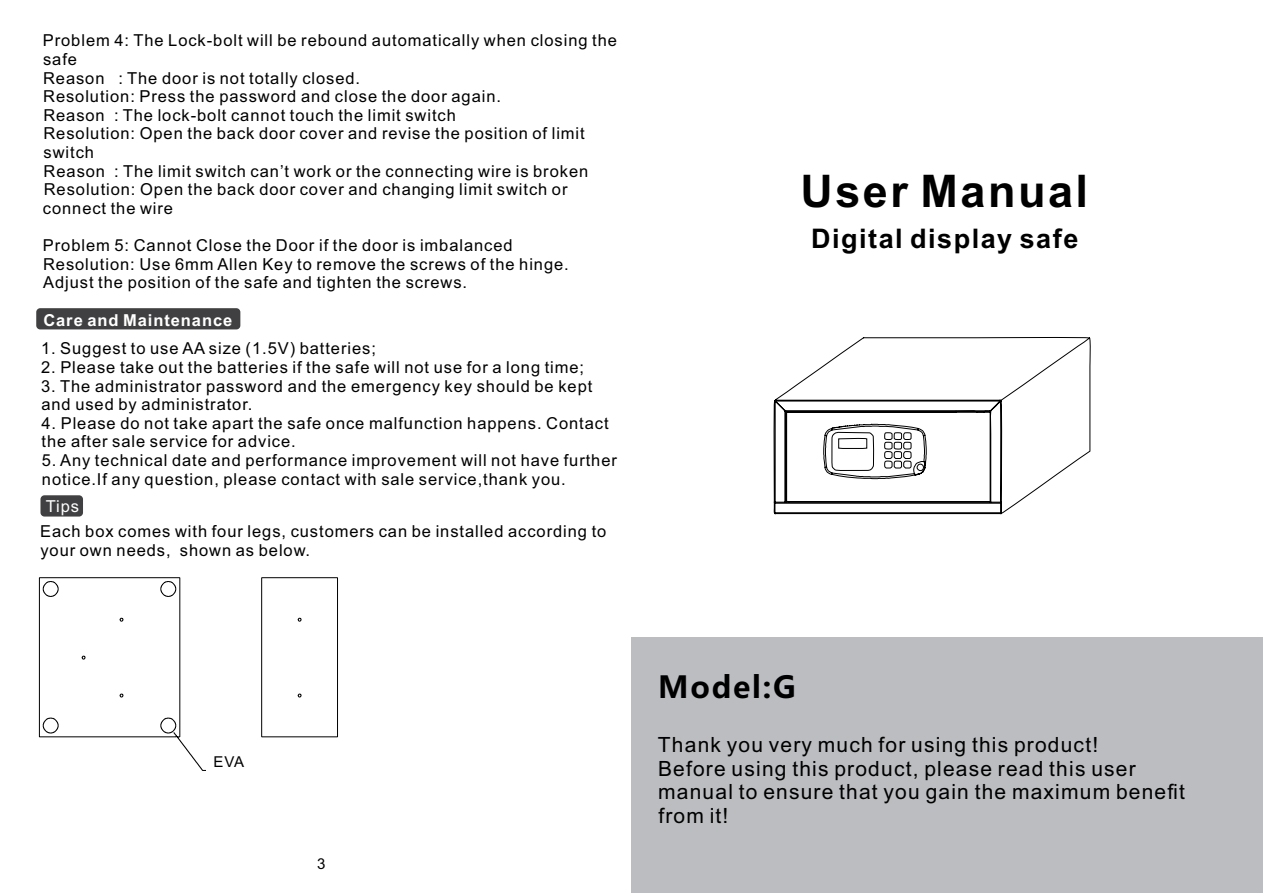
<style>
.page{position:relative;width:1263px;height:893px;background:#fff}
.page>*{position:absolute;margin:0;border:0;box-sizing:border-box;transform-origin:0 0}
.t1{font:700 45px "Arial";letter-spacing:.055em;color:#000}
.t2{font:700 30px "Microsoft Ya Hei";letter-spacing:.06em;color:#000}
.t3{font:700 27px "Arial";letter-spacing:.055em;color:#000}
.t4{font:21px/23.4px "Arial";letter-spacing:.055em;color:#000}
.t5{font:16.5px/18.6px "Arial";letter-spacing:.055em;color:#000}
.t6{font:700 16.5px "Arial";letter-spacing:.055em;color:#fff}
.t7{font:16.5px "Arial";color:#fff}
.t8{font:15px "Arial";color:#000}
</style>
<div class="page">
<div style="left:36px;top:308px;width:204px;height:21px;background:#404042;border-radius:4px"></div>
<div style="left:632px;top:638px;width:631px;height:255px;background:#bbbdc0"></div>
<svg style="left:773px;top:337px;width:318px;height:178px"></svg>
<div style="left:40px;top:495px;width:43px;height:22px;background:#404042;border-radius:4px"></div>
<svg style="left:261px;top:577px;width:77px;height:161px"></svg>
<svg style="left:39px;top:577px;width:167px;height:194px"></svg>
<p class="t5" style="left:43px;top:31px;width:576px">Problem 4: The Lock-bolt will be rebound automatically when closing the safe<br>Reason : The door is not totally closed.<br>Resolution: Press the password and close the door again.<br>Reason : The lock-bolt cannot touch the limit switch<br>Resolution: Open the back door cover and revise the position of limit switch<br>Reason : The limit switch can’t work or the connecting wire is broken Resolution: Open the back door cover and changing limit switch or connect the wire</p>
<p class="t5" style="left:43px;top:236px;width:527px">Problem 5: Cannot Close the Door if the door is imbalanced<br>Resolution: Use 6mm Allen Key to remove the screws of the hinge.<br>Adjust the position of the safe and tighten the screws.</p>
<p class="t6" style="left:43px;top:309px;width:190px">Care and Maintenance</p>
<p class="t5" style="left:41px;top:339px;width:336px">1. Suggest to use AA size (1.5V) batteries;</p>
<p class="t5" style="left:41px;top:358px;width:545px">2. Please take out the batteries if the safe will not use for a long time;</p>
<p class="t5" style="left:41px;top:377px;width:553px">3. The administrator password and the emergency key should be kept and used by administrator.</p>
<p class="t5" style="left:41px;top:414px;width:569px">4. Please do not take apart the safe once malfunction happens. Contact the after sale service for advice.</p>
<p class="t5" style="left:42px;top:451px;width:577px">5. Any technical date and performance improvement will not have further notice.If any question, please contact with sale service,thank you.</p>
<p class="t7" style="left:46px;top:495px;width:35px">Tips</p>
<p class="t5" style="left:40px;top:523px;width:568px">Each box comes with four legs, customers can be installed according to your own needs, shown as below.</p>
<h1 class="t1" style="left:800px;top:161px;width:289px">User Manual</h1>
<h3 class="t3" style="left:811px;top:220px;width:269px">Digital display safe</h3>
<p class="t8" style="left:214px;top:752px;width:32px">EVA</p>
<p class="t8" style="left:317px;top:854px;width:10px">3</p>
<h2 class="t2" style="left:658px;top:666px;width:139px">Model:G</h2>
<p class="t4" style="left:658px;top:733px;width:528px">Thank you very much for using this product!<br>Before using this product, please read this user manual to ensure that you gain the maximum benefit from it!</p>
</div>
